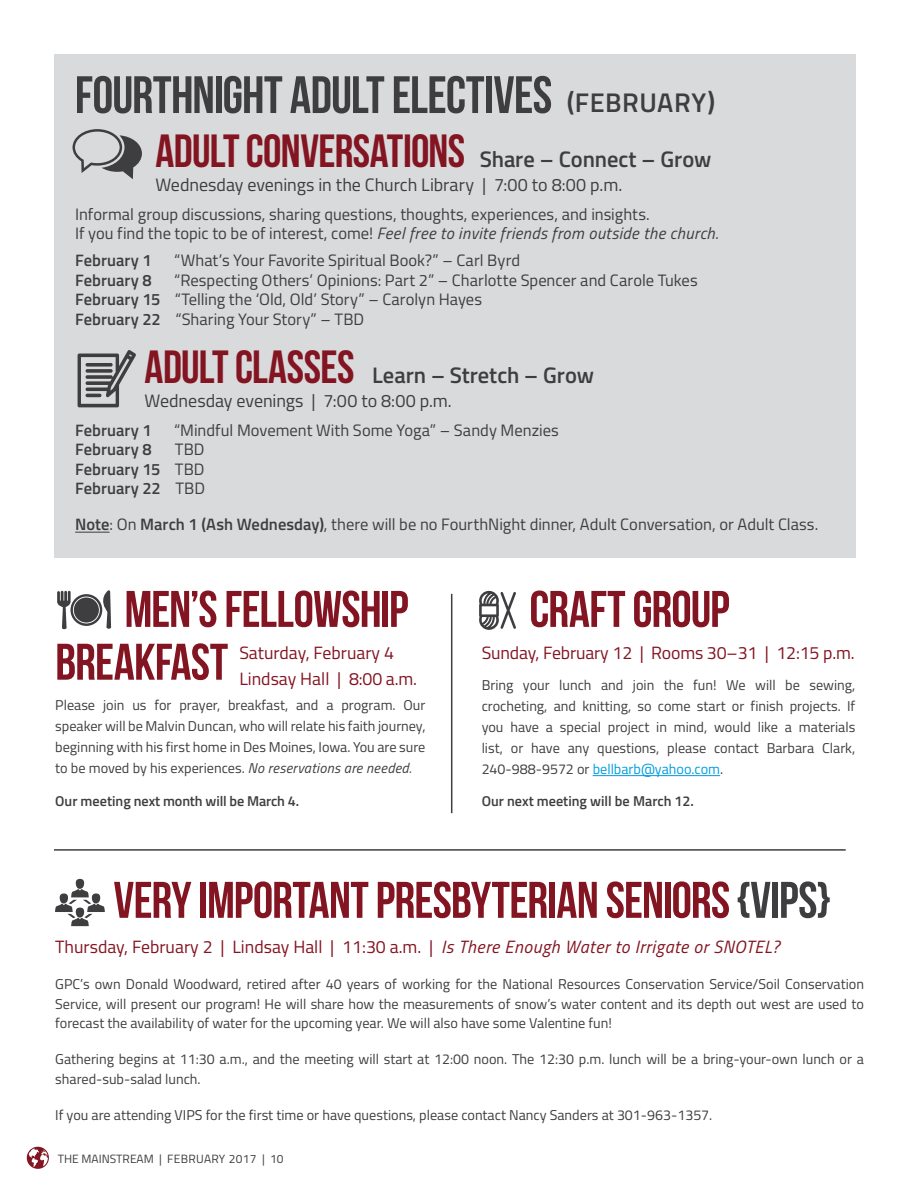
<style>
.page{position:relative;width:918px;height:1188px;background:#fff}
.page>*{position:absolute;margin:0;border:0;box-sizing:border-box;transform-origin:0 0}
.t1{font:52.5px "Bebas Neue";letter-spacing:-.015em;color:#3e3d40}
.t2{font:51.3px/52.8px "Bebas Neue";letter-spacing:-.015em;color:#831421}
.t3{font:46.5px "Bebas Neue";letter-spacing:-.015em;color:#831421}
.t4{font:600 22.5px "Titillium";color:#3e3d40}
.t5{font:18px "Titillium";letter-spacing:-.005em;color:#3e3d40}
.t6{font:17.85px/25.8px "Titillium";color:#831421}
.t7{font:16.5px/19.5px "Titillium";color:#3e3d40}
.t8{font:600 16.5px/19.5px "Titillium";color:#3e3d40;text-align:justify}
.t9{font:14.25px/21px "Titillium";color:#3e3d40;text-align:justify}
.t10{font:600 14.25px "Titillium";color:#3e3d40}
.t11{font:12px "Titillium";color:#3e3d40}
.s1{font-family:"Titillium";font-weight:600;font-size:27px}
.s2{font-family:"Titillium";font-weight:600;font-size:22.5px;color:#3e3d40}
.s3{font-style:italic}
.s4{font-weight:600}
.s5{font-family:"Bebas Neue";font-weight:400;font-size:46.5px;color:#831421}
.s6{font-weight:400}
.s7{color:#009ee0}
.s8{color:#3e3d40}
</style>
<div class="page">
<svg style="left:27px;top:1147px;width:22px;height:22px"></svg>
<hr style="left:451px;top:594px;width:1px;height:219px;background:#3e3d40">
<hr style="left:593px;top:775px;width:127px;height:1px;background:#009ee0">
<svg style="left:479px;top:591px;width:37px;height:39px"></svg>
<svg style="left:57px;top:590px;width:54px;height:39px"></svg>
<hr style="left:54px;top:849px;width:792px;height:2px;background:#3e3d40">
<div style="left:54px;top:55px;width:801px;height:503px;background:#d9dadb"></div>
<hr style="left:75px;top:532px;width:35px;height:1px;background:#3e3d40">
<svg style="left:73px;top:129px;width:69px;height:50px"></svg>
<svg style="left:78px;top:350px;width:58px;height:57px"></svg>
<div style="left:76px;top:879px;width:8px;height:10px;background:#3e3d40;border-radius:4px"></div>
<svg style="left:55px;top:889px;width:50px;height:37px"></svg>
<h1 class="t1" style="left:75px;top:66px;width:642px">FOURTHNIGHT ADULT ELECTIVES <span class="s1">(FEBRUARY)</span></h1>
<h3 class="t3" style="left:155px;top:126px;width:557px">ADULT CONVERSATIONS <span class="s2">Share – Connect – Grow</span></h3>
<p class="t5" style="left:155px;top:172px;width:468px">Wednesday evenings in the Church Library | 7:00 to 8:00 p.m.</p>
<p class="t7" style="left:75px;top:203px;width:645px">Informal group discussions, sharing questions, thoughts, experiences, and insights.<br>If you find the topic to be of interest, come! <span class="s3">Feel free to invite friends from outside the church.</span></p>
<p class="t8" style="left:75px;top:250px;width:78px">February 1</p>
<p class="t7" style="left:174px;top:250px;width:347px">“What’s Your Favorite Spiritual Book?” – Carl Byrd</p>
<p class="t8" style="left:75px;top:269px;width:78px">February 8</p>
<p class="t7" style="left:75px;top:269px;width:624px;text-indent:99px">“Respecting Others’ Opinions: Part 2” – Charlotte Spencer and Carole Tukes<br><span class="s4">February 15</span> “Telling the ‘Old, Old’ Story” – Carolyn Hayes<br><span class="s4">February 22</span> “Sharing Your Story” – TBD</p>
<h3 class="t4" style="left:145px;top:359px;width:451px"><span class="s5">ADULT CLASSES</span> Learn – Stretch – Grow</h3>
<p class="t5" style="left:145px;top:388px;width:309px">Wednesday evenings | 7:00 to 8:00 p.m.</p>
<p class="t8" style="left:75px;top:419px;width:78px">February 1</p>
<p class="t7" style="left:174px;top:420px;width:386px">“Mindful Movement With Some Yoga” – Sandy Menzies</p>
<p class="t8" style="left:75px;top:439px;width:78px">February 8</p>
<p class="t8" style="left:75px;top:439px;width:131px;text-indent:100px"><span class="s6">TBD </span>February 15 <span class="s6">TBD </span>February 22 <span class="s6">TBD</span></p>
<p class="t7" style="left:75px;top:514px;width:745px"><span class="s4">Note</span>: On <span class="s4">March 1 (Ash Wednesday)</span>, there will be no FourthNight dinner, Adult Conversation, or Adult Class.</p>
<h2 class="t2" style="left:55px;top:582px;width:355px;text-indent:69px">MEN’S FELLOWSHIP<br>BREAKFAST</h2>
<p class="t9" style="left:55px;top:694px;width:372px">Please join us for prayer, breakfast, and a program. Our speaker will be Malvin Duncan, who will relate his faith journey, beginning with his first home in Des Moines, Iowa. You are sure to be moved by his experiences. <span class="s3">No reservations are needed.</span></p>
<p class="t10" style="left:55px;top:790px;width:245px">Our meeting next month will be March 4.</p>
<p class="t6" style="left:239px;top:639px;width:179px">Saturday, February 4<br>Lindsay Hall | 8:00 a.m.</p>
<h2 class="t2" style="left:529px;top:582px;width:202px">CRAFT GROUP</h2>
<p class="t6" style="left:482px;top:639px;width:374px">Sunday, February 12 | Rooms 30–31 | 12:15 p.m.</p>
<p class="t9" style="left:482px;top:674px;width:375px">Bring your lunch and join the fun! We will be sewing, crocheting, and knitting, so come start or finish projects. If you have a special project in mind, would like a materials list, or have any questions, please contact Barbara Clark, 240-988-9572 or <span class="s7">bellbarb@yahoo.com</span>.</p>
<p class="t10" style="left:482px;top:790px;width:214px">Our next meeting will be March 12.</p>
<h2 class="t2" style="left:114px;top:873px;width:718px">VERY IMPORTANT PRESBYTERIAN SENIORS <span class="s8">{VIPS}</span></h2>
<p class="t6" style="left:55px;top:933px;width:726px">Thursday, February 2 | Lindsay Hall | 11:30 a.m. | <span class="s3">Is There Enough Water to Irrigate or SNOTEL?</span></p>
<p class="t9" style="left:55px;top:974px;width:810px;line-height:19.5px">GPC’s own Donald Woodward, retired after 40 years of working for the National Resources Conservation Service/Soil Conservation Service, will present our program! He will share how the measurements of snow’s water content and its depth out west are used to forecast the availability of water for the upcoming year. We will also have some Valentine fun!</p>
<p class="t9" style="left:55px;top:1049px;width:810px;line-height:19.5px">Gathering begins at 11:30 a.m., and the meeting will start at 12:00 noon. The 12:30 p.m. lunch will be a bring-your-own lunch or a shared-sub-salad lunch.</p>
<p class="t9" style="left:55px;top:1103px;width:659px">If you are attending VIPS for the first time or have questions, please contact Nancy Sanders at 301-963-1357.</p>
<p class="t11" style="left:58px;top:1150px;width:227px">THE MAINSTREAM | FEBRUARY 2017 | 10</p>
</div>
